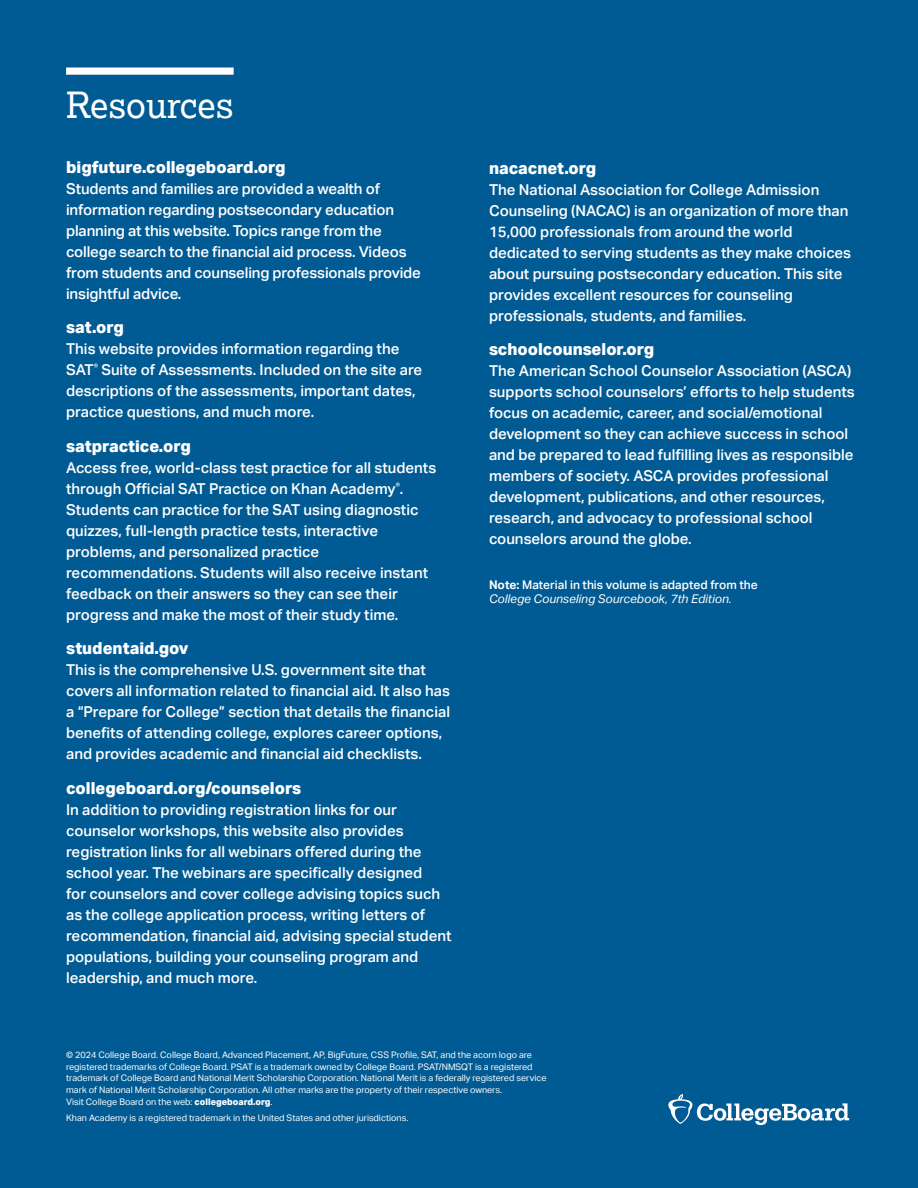
<style>
.page{position:relative;width:918px;height:1188px;background:#005a93}
.page>*{position:absolute;margin:0;border:0;box-sizing:border-box;transform-origin:0 0}
.t1{font:36px "Lexia";color:#fff}
.t2{font:800 16.5px "Aktiv Grotesk";color:#fff}
.t3{font:500 15px/21px "Aktiv Grotesk";color:#fff}
.t4{font:italic 12px/14.4px "Aktiv Grotesk";color:#fff}
.t5{font:9px/11.7px "Aktiv Grotesk";color:#fff}
.s1{font-weight:700;font-style:normal}
.s2{font-weight:500;font-style:normal}
.s3{font-weight:800}
</style>
<div class="page">
<div style="left:66px;top:68px;width:168px;height:7px;background:#fff"></div>
<svg style="left:668px;top:1094px;width:181px;height:31px"></svg>
<h2 class="t1" style="left:66px;top:82px;width:169px">Resources</h2>
<p class="t2" style="left:66px;top:158px;width:221px">bigfuture.collegeboard.org</p>
<p class="t3" style="left:66px;top:178px;width:356px">Students and families are provided a wealth of information regarding postsecondary education planning at this website. Topics range from the college search to the financial aid process. Videos from students and counseling professionals provide insightful advice.</p>
<p class="t2" style="left:66px;top:318px;width:59px">sat.org</p>
<p class="t3" style="left:66px;top:339px;width:358px">This website provides information regarding the SAT<sup>®</sup> Suite of Assessments. Included on the site are descriptions of the assessments, important dates, practice questions, and much more.</p>
<p class="t2" style="left:66px;top:437px;width:126px">satpractice.org</p>
<p class="t3" style="left:66px;top:457px;width:372px">Access free, world-class test practice for all students through Official SAT Practice on Khan Academy<sup>®</sup>.<br>Students can practice for the SAT using diagnostic quizzes, full-length practice tests, interactive problems, and personalized practice recommendations. Students will also receive instant feedback on their answers so they can see their progress and make the most of their study time.</p>
<p class="t2" style="left:66px;top:639px;width:124px">studentaid.gov</p>
<p class="t3" style="left:66px;top:660px;width:385px">This is the comprehensive U.S. government site that covers all information related to financial aid. It also has a “Prepare for College” section that details the financial benefits of attending college, explores career options, and provides academic and financial aid checklists.</p>
<p class="t2" style="left:66px;top:779px;width:237px">collegeboard.org/counselors</p>
<p class="t3" style="left:66px;top:799px;width:387px">In addition to providing registration links for our counselor workshops, this website also provides registration links for all webinars offered during the school year. The webinars are specifically designed<br>for counselors and cover college advising topics such as the college application process, writing letters of recommendation, financial aid, advising special student populations, building your counseling program and leadership, and much more.</p>
<p class="t2" style="left:489px;top:159px;width:109px">nacacnet.org</p>
<p class="t3" style="left:489px;top:179px;width:364px">The National Association for College Admission Counseling (NACAC) is an organization of more than 15,000 professionals from around the world dedicated to serving students as they make choices about pursuing postsecondary education. This site provides excellent resources for counseling professionals, students, and families.</p>
<p class="t2" style="left:489px;top:340px;width:167px">schoolcounselor.org</p>
<p class="t3" style="left:489px;top:361px;width:367px">The American School Counselor Association (ASCA) supports school counselors’ efforts to help students focus on academic, career, and social/emotional development so they can achieve success in school and be prepared to lead fulfilling lives as responsible members of society. ASCA provides professional development, publications, and other resources, research, and advocacy to professional school counselors around the globe.</p>
<p class="t4" style="left:489px;top:577px;width:270px"><span class="s1">Note:</span> <span class="s2">Material in this volume is adapted from the<br></span>College Counseling Sourcebook, 7th Edition.</p>
<p class="t5" style="left:66px;top:1049px;width:482px">© 2024 College Board. College Board, Advanced Placement, AP, BigFuture, CSS Profile, SAT, and the acorn logo are registered trademarks of College Board. PSAT is a trademark owned by College Board. PSAT/NMSQT is a registered trademark of College Board and National Merit Scholarship Corporation. National Merit is a federally registered service mark of National Merit Scholarship Corporation. All other marks are the property of their respective owners.<br>Visit College Board on the web: <span class="s3">collegeboard.org</span>.</p>
<p class="t5" style="left:66px;top:1112px;width:344px">Khan Academy is a registered trademark in the United States and other jurisdictions.</p>
</div>
